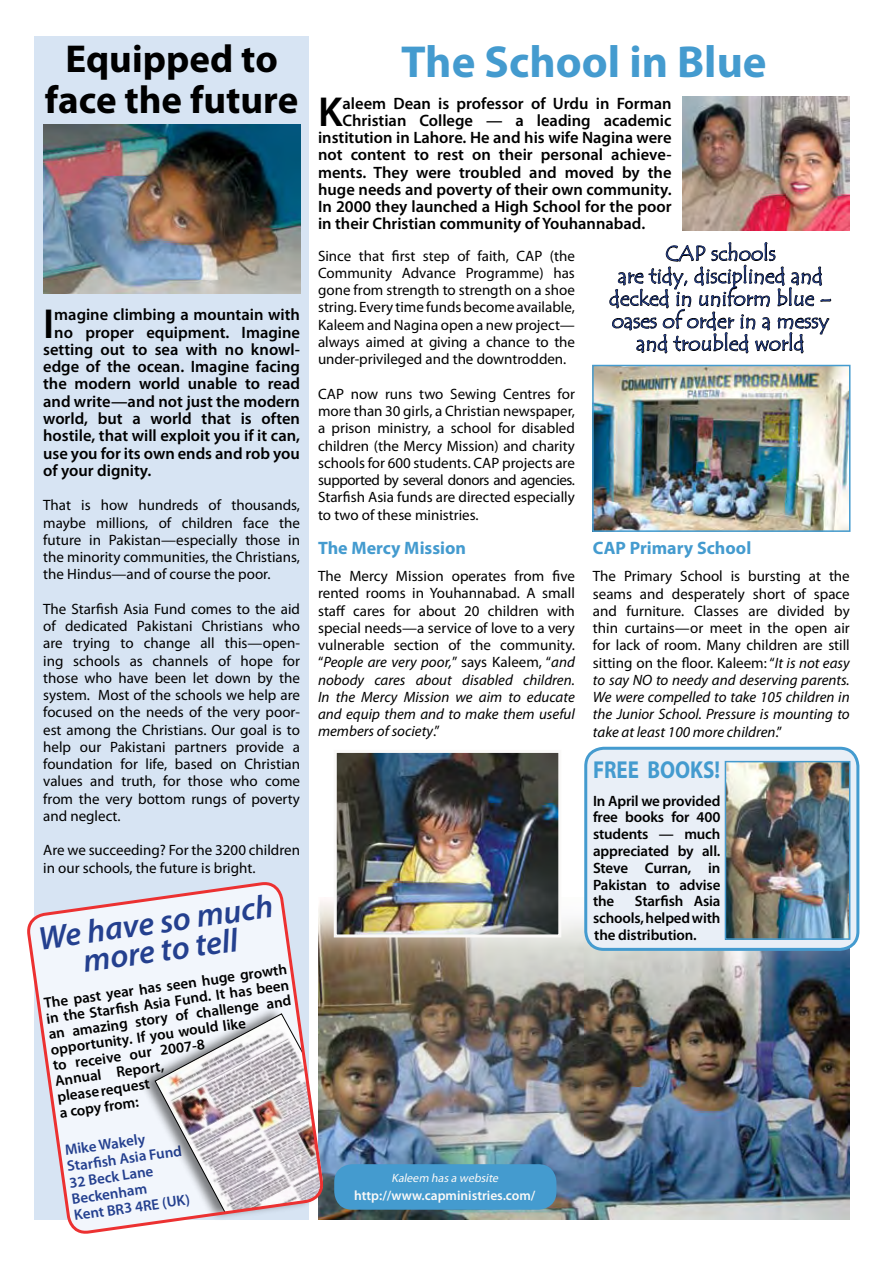
<style>
.page{position:relative;width:893px;height:1263px;background:#fff}
.page>*{position:absolute;margin:0;border:0;box-sizing:border-box;transform-origin:0 0}
.t1{font:700 45px "Myriad Pro";color:#449bcf}
.t2{font:600 42.15px "Myriad Pro";color:#000}
.t3{font:700 39px/40.5px "Myriad Pro";color:#000;text-align:center}
.t4{font:italic 600 33px "Myriad Pro";color:#24408f}
.t5{font:700 24.6px "Myriad Pro";color:#449bcf;scale:.85 1}
.t6{font:21px/22.5px "Tempus Sans ITC";color:#24408f;text-align:center}
.t7{font:700 18px "Myriad Pro";color:#449bcf}
.t8{font:600 16.5px "Myriad Pro";color:#000}
.t9{font:15px/17.2px "Myriad Pro";color:#000;text-align:justify}
.t10{font:600 15px/16.8px "Myriad Pro";letter-spacing:-.01em;color:#000;text-align:justify}
.t11{font:600 15px/16.5px "Myriad Pro";color:#24408f}
.t12{font:600 13.5px "Myriad Pro";color:#faf9f8}
.t13{font:italic 12px "Myriad Pro";color:#faf9f8}
.s1{font-style:italic}
</style>
<div class="page">
<div style="left:34px;top:36px;width:275px;height:1184px;background:#d7e4f3"></div>
<img style="left:43px;top:124px;width:257px;height:169px">
<svg style="left:609px;top:242px;width:223px;height:112px"></svg>
<img style="left:595px;top:368px;width:252px;height:161px">
<div style="left:592px;top:365px;width:258px;height:167px;border:2px solid #449bcf"></div>
<img style="left:325px;top:901px;width:525px;height:319px">
<div style="left:334px;top:1164px;width:222px;height:46px;background:#449bcf;border-radius:18px"></div>
<img style="left:683px;top:96px;width:167px;height:135px">
<img style="left:338px;top:754px;width:219px;height:179px">
<div style="left:334px;top:750px;width:227px;height:187px;border:3px solid #faf9f8"></div>
<div style="left:586px;top:748px;width:272px;height:201px;background:#e9eff7;border-radius:18px"></div>
<div style="left:584px;top:747px;width:275px;height:204px;border:3px solid #449bcf;border-radius:18px"></div>
<img style="left:728px;top:764px;width:119px;height:173px">
<div style="left:725px;top:761px;width:125px;height:179px;border:2px solid #449bcf"></div>
<svg style="left:27px;top:882px;width:297px;height:352px"></svg>
<h3 class="t3" style="left:45px;top:38px;width:255px">Equipped to face the future</h3>
<h2 class="t2" style="left:43px;top:297px;width:13px">I</h2>
<p class="t8" style="left:54px;top:304px;width:247px">magine climbing a mountain with</p>
<p class="t8" style="left:54px;top:322px;width:247px">no proper equipment. Imagine</p>
<p class="t8" style="left:43px;top:339px;width:258px">setting out to sea with no knowl-</p>
<p class="t8" style="left:43px;top:356px;width:258px">edge of the ocean. Imagine facing</p>
<p class="t8" style="left:43px;top:373px;width:258px">the modern world unable to read</p>
<p class="t8" style="left:43px;top:391px;width:258px">and write—and not just the modern</p>
<p class="t8" style="left:43px;top:408px;width:258px">world, but a world that is often</p>
<p class="t8" style="left:43px;top:425px;width:258px">hostile, that will exploit you if it can,</p>
<p class="t8" style="left:43px;top:442px;width:258px">use you for its own ends and rob you</p>
<p class="t8" style="left:43px;top:460px;width:110px">of your dignity.</p>
<p class="t9" style="left:43px;top:496px;width:258px">That is how hundreds of thousands, maybe millions, of children face the future in Pakistan—especially those in the minority communities, the Christians, the Hindus—and of course the poor.</p>
<p class="t9" style="left:43px;top:600px;width:258px">The Starfish Asia Fund comes to the aid of dedicated Pakistani Christians who are trying to change all this—open&shy;ing schools as channels of hope for those who have been let down by the system. Most of the schools we help are focused on the needs of the very poor&shy;est among the Christians. Our goal is to help our Pakistani partners provide a foundation for life, based on Christian values and truth, for those who come from the very bottom rungs of poverty and neglect.</p>
<p class="t9" style="left:43px;top:841px;width:258px">Are we succeeding? For the 3200 children in our schools, the future is bright.</p>
<h3 class="t4" style="left:36px;top:918px;width:238px;rotate:-8deg">We have so much</h3>
<h3 class="t4" style="left:80px;top:940px;width:158px;rotate:-8deg">more to tell</h3>
<p class="t10" style="left:43px;top:995px;width:246px;line-height:15.9px;text-align:left;rotate:-8deg">The past year has seen huge growth in the Starfi sh Asia Fund. It has been an amazing story of challenge and opportunity. If you would like<br>to receive our 2007-8<br>Annual Report,<br>please request<br>a copy from:</p>
<p class="t11" style="left:64px;top:1141px;width:118px;rotate:-8deg">Mike Wakely<br>Starfi sh Asia Fund<br>32 Beck Lane<br>Beckenham<br>Kent BR3 4RE (UK)</p>
<h1 class="t1" style="left:401px;top:32px;width:367px">The School in Blue</h1>
<h2 class="t2" style="left:318px;top:85px;width:26px">K</h2>
<p class="t8" style="left:343px;top:93px;width:331px">aleem Dean is professor of Urdu in Forman</p>
<p class="t8" style="left:343px;top:110px;width:330px">Christian College — a leading academic</p>
<p class="t8" style="left:318px;top:127px;width:355px">institution in Lahore. He and his wife Nagina were</p>
<p class="t8" style="left:318px;top:144px;width:355px">not content to rest on their personal achieve-</p>
<p class="t8" style="left:318px;top:162px;width:355px">ments. They were troubled and moved by the</p>
<p class="t8" style="left:318px;top:179px;width:355px">huge needs and poverty of their own community.</p>
<p class="t8" style="left:318px;top:196px;width:355px">In 2000 they launched a High School for the poor</p>
<p class="t8" style="left:318px;top:213px;width:329px">in their Christian community of Youhannabad.</p>
<p class="t9" style="left:318px;top:247px;width:258px">Since that first step of faith, CAP (the Community Advance Programme) has gone from strength to strength on a shoe string. Every time funds become available, Kaleem and Nagina open a new project— always aimed at giving a chance to the under-privileged and the downtrodden.</p>
<p class="t9" style="left:318px;top:385px;width:258px">CAP now runs two Sewing Centres for more than 30 girls, a Christian newspaper, a prison ministry, a school for disabled children (the Mercy Mission) and charity schools for 600 students. CAP projects are supported by several donors and agencies.<br>Starfish Asia funds are directed especially to two of these ministries.</p>
<p class="t7" style="left:318px;top:536px;width:150px">The Mercy Mission</p>
<p class="t9" style="left:318px;top:567px;width:258px">The Mercy Mission operates from five rented rooms in Youhannabad. A small staff cares for about 20 children with special needs—a service of love to a very vulnerable section of the community. “<span class="s1">People are very poor,</span>” says Kaleem, “<span class="s1">and nobody cares about disabled children.<br>In the Mercy Mission we aim to educate and equip them and to make them useful members of society</span>.”</p>
<h3 class="t6" style="left:609px;top:243px;width:224px">CAP schools<br>are tidy, disciplined and decked in uniform blue – oases of order in a messy and troubled world</h3>
<p class="t7" style="left:593px;top:537px;width:160px">CAP Primary School</p>
<p class="t9" style="left:593px;top:567px;width:258px">The Primary School is bursting at the seams and desperately short of space and furniture. Classes are divided by thin curtains—or meet in the open air for lack of room. Many children are still sitting on the floor. Kaleem: “<span class="s1">It is not easy to say NO to needy and deserving parents.<br>We were compelled to take 105 children in the Junior School. Pressure is mounting to take at least 100 more children</span>.”</p>
<h3 class="t5" style="left:593px;top:754px;width:151px">FREE BOOKS!</h3>
<p class="t10" style="left:593px;top:792px;width:129px">In April we provided free books for 400 students — much appreciated by all.<br>Steve Curran, in Pakistan to advise the</p>
<p class="t10" style="left:593px;top:892px;width:129px;text-align:right">Starfish Asia schools, helped with</p>
<p class="t10" style="left:594px;top:926px;width:104px">the distribution.</p>
<p class="t13" style="left:391px;top:1171px;width:111px">Kaleem has a website</p>
<p class="t12" style="left:354px;top:1187px;width:183px">http://www.capministries.com/</p>
</div>
